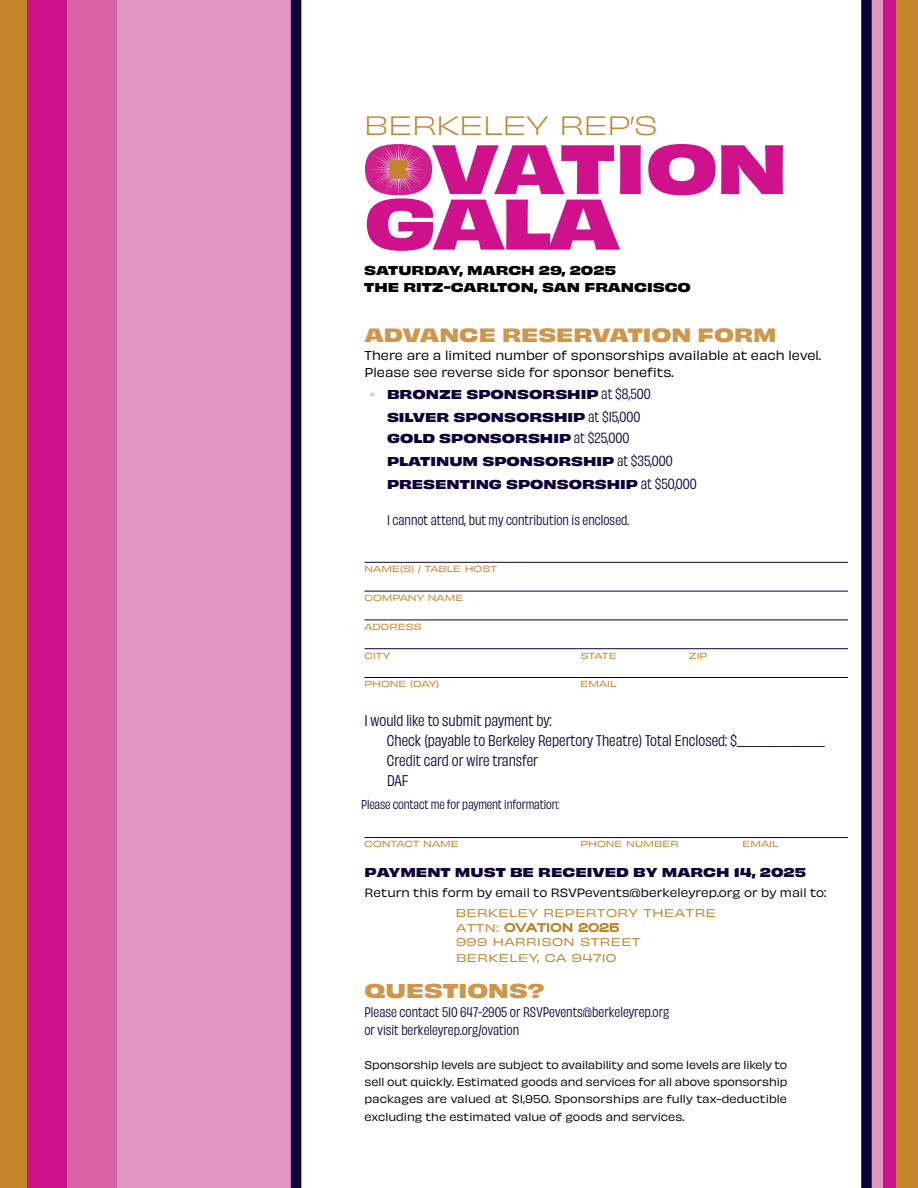
<style>
.page{position:relative;width:918px;height:1188px;background:#fff}
.page>*{position:absolute;margin:0;border:0;box-sizing:border-box;transform-origin:0 0}
.t1{font:700 expanded 66.75px "Obviously";color:#cf128c}
.t2{font:24.75px "Obviously Wide Lght";color:#c4842a}
.t3{font:700 expanded 18.75px "Obviously";color:#ce974c}
.t4{font:700 expanded 18px "Obviously";color:#ce974c}
.t5{font:14.4px/20.2px "Obviously Narw";color:#0c0039}
.t6{font:12.9px/18px "Obviously Narw";color:#0c0039}
.t7{font:700 expanded 12px/22.6px "Obviously";color:#0c0039}
.t8{font:12px/17.4px "Obviously";color:#000}
.t9{font:700 expanded 12px/17.4px "Obviously";color:#000}
.t10{font:12px "Obviously Narw";letter-spacing:-.015em;color:#0c0039}
.t11{font:11.25px "Obviously";color:#000}
.t12{font:10.5px/17.4px "Obviously";color:#000;text-align:justify}
.t13{font:expanded 10.5px/14.9px "Obviously";letter-spacing:.04em;color:#c4842a}
.t14{font:expanded 8.25px "Obviously";color:#c4842a}
.s1{font-family:"Obviously Narw";font-weight:400;font-stretch:normal;font-size:13.65px}
</style>
<div class="page">
<div style="left:866px;top:0;width:47px;height:1188px;background:#e195c1"></div>
<div style="left:79px;top:0;width:216px;height:1188px;background:#e195c1"></div>
<div style="left:16px;top:0;width:101px;height:1188px;background:#d763a5"></div>
<div style="left:884px;top:0;width:34px;height:1188px;background:#cf128c"></div>
<div style="left:291px;top:0;width:10px;height:1188px;background:#0c0039"></div>
<div style="left:861px;top:0;width:11px;height:1188px;background:#0c0039"></div>
<hr style="left:364px;top:562px;width:484px;height:1px;background:#0c0039">
<hr style="left:364px;top:591px;width:484px;height:1px;background:#0c0039">
<hr style="left:364px;top:620px;width:484px;height:1px;background:#0c0039">
<hr style="left:364px;top:648px;width:484px;height:1px;background:#0c0039">
<hr style="left:364px;top:677px;width:484px;height:1px;background:#0c0039">
<hr style="left:364px;top:837px;width:484px;height:1px;background:#0c0039">
<div style="left:0;top:0;width:67px;height:1188px;background:#cf128c"></div>
<svg style="left:370px;top:393px;width:5px;height:4px"></svg>
<div style="left:0;top:0;width:27px;height:1188px;background:#c4842a"></div>
<div style="left:896px;top:0;width:22px;height:1188px;background:#c4842a"></div>
<svg style="left:620px;top:145px;width:21px;height:49px"></svg>
<svg style="left:648px;top:144px;width:135px;height:51px"></svg>
<svg style="left:365px;top:144px;width:249px;height:51px"></svg>
<h2 class="t2" style="left:364px;top:107px;width:295px">BERKELEY REP’S</h2>
<h1 class="t1" style="left:364px;top:169px;width:258px">GALA</h1>
<p class="t9" style="left:364px;top:260px;width:328px">SATURDAY, MARCH 29, 2025<br>THE RITZ-CARLTON, SAN FRANCISCO</p>
<h3 class="t4" style="left:364px;top:320px;width:414px">ADVANCE RESERVATION FORM</h3>
<p class="t8" style="left:364px;top:345px;width:458px">There are a limited number of sponsorships available at each level.<br>Please see reverse side for sponsor benefits.</p>
<p class="t7" style="left:387px;top:381px;width:265px;line-height:23.1px">BRONZE SPONSORSHIP <span class="s1">at $8,500<br></span>SILVER SPONSORSHIP <span class="s1">at $15,000</span></p>
<p class="t7" style="left:387px;top:426px;width:311px">GOLD SPONSORSHIP <span class="s1">at $25,000<br></span>PLATINUM SPONSORSHIP <span class="s1">at $35,000<br></span>PRESENTING SPONSORSHIP <span class="s1">at $50,000</span></p>
<p class="t6" style="left:387px;top:510px;width:244px">I cannot attend, but my contribution is enclosed.</p>
<p class="t14" style="left:364px;top:563px;width:134px">NAME(S) / TABLE HOST</p>
<p class="t14" style="left:364px;top:591px;width:100px">COMPANY NAME</p>
<p class="t14" style="left:364px;top:620px;width:59px">ADDRESS</p>
<p class="t14" style="left:364px;top:649px;width:27px">CITY</p>
<p class="t14" style="left:581px;top:649px;width:38px">STATE</p>
<p class="t14" style="left:689px;top:649px;width:20px">ZIP</p>
<p class="t14" style="left:364px;top:678px;width:76px">PHONE (DAY)</p>
<p class="t14" style="left:580px;top:678px;width:38px">EMAIL</p>
<h3 class="t5" style="left:387px;top:709px;width:439px;text-indent:-22px">I would like to submit payment by:<br>Check (payable to Berkeley Repertory Theatre) Total Enclosed: $________________ Credit card or wire transfer<br>DAF</h3>
<p class="t10" style="left:361px;top:796px;width:200px">Please contact me for payment information:</p>
<p class="t14" style="left:364px;top:838px;width:96px">CONTACT NAME</p>
<p class="t14" style="left:580px;top:838px;width:100px">PHONE NUMBER</p>
<p class="t14" style="left:742px;top:838px;width:38px">EMAIL</p>
<p class="t7" style="left:364px;top:860px;width:443px">PAYMENT MUST BE RECEIVED BY MARCH 14, 2025</p>
<p class="t11" style="left:364px;top:884px;width:463px">Return this form by email to RSVPevents@berkeleyrep.org or by mail to:</p>
<p class="t13" style="left:456px;top:905px;width:262px">BERKELEY REPERTORY THEATRE<br>ATTN: OVATION 2025<br>999 HARRISON STREET<br>BERKELEY, CA 94710</p>
<h3 class="t3" style="left:364px;top:976px;width:181px">QUESTIONS?</h3>
<p class="t6" style="left:364px;top:1002px;width:306px">Please contact 510 647-2905 or RSVPevents@berkeleyrep.org or visit berkeleyrep.org/ovation</p>
<p class="t12" style="left:364px;top:1055px;width:424px">Sponsorship levels are subject to availability and some levels are likely to sell out quickly. Estimated goods and services for all above sponsorship packages are valued at $1,950. Sponsorships are fully tax-deductible excluding the estimated value of goods and services.</p>
</div>
